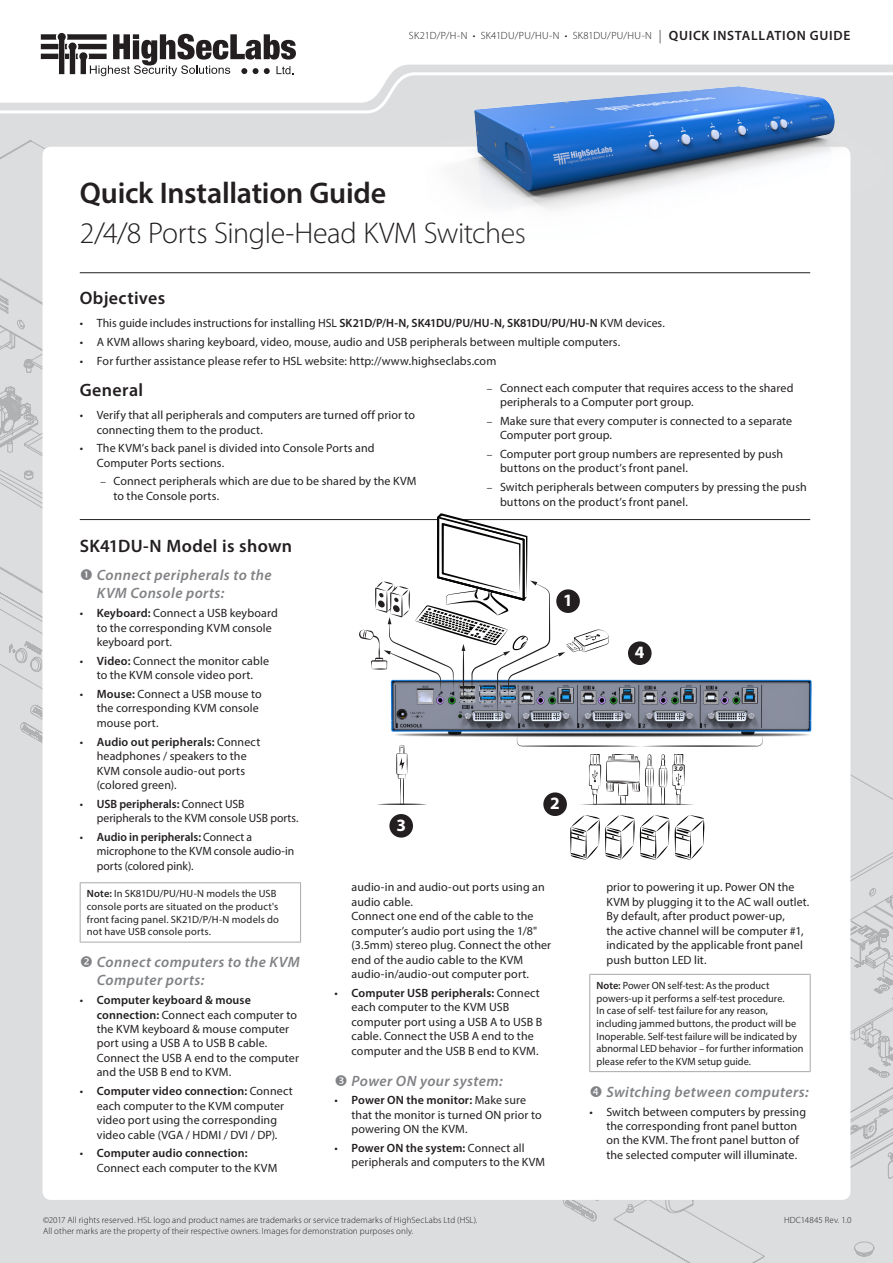
<style>
.page{position:relative;width:893px;height:1263px;background:#dcdddf}
.page>*{position:absolute;margin:0;border:0;box-sizing:border-box;transform-origin:0 0}
.Headers{font:300 30px "Myriad Pro";letter-spacing:-.01em;color:#231f20}
.Headers-2{font:600 30px "Myriad Pro";letter-spacing:-.01em;color:#231f20}
.Body_heads{font:600 18px "Myriad Pro";letter-spacing:.02em;color:#231f20}
.t1{font:700 17.4px "Myriad Pro";color:#fff}
.Body_heads-2{font:italic 600 15px/18px "Myriad Pro";letter-spacing:.03em;color:#808285}
.t2{font:12px/14.4px "Myriad Pro";letter-spacing:.01em;color:#231f20}
.Body_Plain_-_Notes{font:10.5px/12.6px "Myriad Pro";letter-spacing:.005em;color:#231f20}
.t3{font:300 10.5px "Myriad Pro";letter-spacing:.02em;color:#231f20}
.t4{font:300 9px/10.5px "Myriad Pro";letter-spacing:.015em;color:#231f20}
.t5{font:italic 700 6.9px "Myriad Pro";color:#231f20}
.s1{font-size:13.5px}
.s2{font-weight:600;font-size:13.5px}
.s3{font-weight:600}
.s4{font-family:"Minion Pro"}
</style>
<div class="page">
<div style="left:0;top:0;width:893px;height:33px;background:#fff"></div>
<svg style="left:0;top:33px;width:893px;height:81px"></svg>
<svg style="left:563px;top:614px;width:330px;height:649px"></svg>
<svg style="left:0;top:140px;width:49px;height:692px"></svg>
<div style="left:43px;top:147px;width:807px;height:1053px;background:#fff;border-radius:9px"></div>
<hr style="left:80px;top:272px;width:730px;height:1px;background:#231f20">
<hr style="left:80px;top:519px;width:730px;height:1px;background:#231f20">
<img style="left:391px;top:679px;width:421px;height:63px">
<svg style="left:581px;top:754px;width:113px;height:51px"></svg>
<svg style="left:570px;top:815px;width:99px;height:45px"></svg>
<svg style="left:675px;top:815px;width:29px;height:45px"></svg>
<div style="left:543px;top:792px;width:24px;height:24px;background:#231f20;border-radius:50%"></div>
<div style="left:389px;top:814px;width:24px;height:24px;background:#231f20;border-radius:50%"></div>
<div style="left:628px;top:641px;width:24px;height:24px;background:#231f20;border-radius:50%"></div>
<svg style="left:517px;top:734px;width:246px;height:13px"></svg>
<svg style="left:377px;top:746px;width:50px;height:59px"></svg>
<svg style="left:359px;top:513px;width:250px;height:206px"></svg>
<hr style="left:80px;top:882px;width:221px;height:1px;background:#a8a9ad">
<hr style="left:80px;top:883px;width:1px;height:59px;background:#a8a9ad">
<hr style="left:300px;top:883px;width:1px;height:59px;background:#a8a9ad">
<hr style="left:80px;top:942px;width:221px;height:1px;background:#a8a9ad">
<hr style="left:589px;top:974px;width:222px;height:1px;background:#a8a9ad">
<hr style="left:589px;top:975px;width:1px;height:96px;background:#a8a9ad">
<hr style="left:810px;top:975px;width:1px;height:96px;background:#a8a9ad">
<hr style="left:589px;top:1071px;width:222px;height:1px;background:#a8a9ad">
<img style="left:425px;top:11px;width:459px;height:258px">
<p class="t3" style="left:409px;top:30px;width:443px">SK21D/P/H-N • SK41DU/PU/HU-N • SK81DU/PU/HU-N <span class="s1">|</span> <span class="s2">QUICK INSTALLATION GUIDE</span></p>
<p class="Headers-2" style="left:80px;top:173px;width:308px">Quick Installation Guide</p>
<p class="Headers" style="left:80px;top:216px;width:448px">2/4/8 Ports Single-Head KVM Switches</p>
<p class="Body_heads" style="left:80px;top:287px;width:87px">Objectives</p>
<p class="t2" style="left:80px;top:316px;width:586px">• This guide includes instructions for installing HSL <span class="s3">SK21D/P/H-N, SK41DU/PU/HU-N, SK81DU/PU/HU-N</span> KVM devices.</p>
<p class="t2" style="left:80px;top:335px;width:542px">• A KVM allows sharing keyboard, video, mouse, audio and USB peripherals between multiple computers.</p>
<p class="t2" style="left:80px;top:353px;width:418px">• For further assistance please refer to HSL website: http://www.highseclabs.com</p>
<p class="Body_heads" style="left:80px;top:379px;width:65px">General</p>
<p class="t2" style="left:97px;top:408px;width:320px;text-indent:-17px">• Verify that all peripherals and computers are turned off prior to connecting them to the product.</p>
<p class="t2" style="left:97px;top:441px;width:279px;text-indent:-17px">• The KVM’s back panel is divided into Console Ports and<br>Computer Ports sections.</p>
<p class="t2" style="left:114px;top:474px;width:304px;text-indent:-14px"><span class="s4">–</span> Connect peripherals which are due to be shared by the KVM to the Console ports.</p>
<p class="t2" style="left:500px;top:380px;width:295px;text-indent:-14px"><span class="s4">–</span> Connect each computer that requires access to the shared peripherals to a Computer port group.</p>
<p class="t2" style="left:500px;top:413px;width:294px;text-indent:-14px"><span class="s4">–</span> Make sure that every computer is connected to a separate<br>Computer port group.</p>
<p class="t2" style="left:500px;top:446px;width:285px;text-indent:-14px"><span class="s4">–</span> Computer port group numbers are represented by push buttons on the product’s front panel.</p>
<p class="t2" style="left:500px;top:480px;width:308px;text-indent:-14px"><span class="s4">–</span> Switch peripherals between computers by pressing the push buttons on the product’s front panel.</p>
<p class="Body_heads" style="left:80px;top:535px;width:214px">SK41DU-N Model is shown</p>
<p class="Body_heads-2" style="left:97px;top:566px;width:176px">Connect peripherals to the<br>KVM Console ports:</p>
<p class="t2" style="left:97px;top:606px;width:183px;text-indent:-17px">• <span class="s3">Keyboard:</span> Connect a USB keyboard to the corresponding KVM console keyboard port.</p>
<p class="t2" style="left:80px;top:653px;width:191px;text-align:center">• <span class="s3">Video:</span> Connect the monitor cable to the KVM console video port.</p>
<p class="t2" style="left:97px;top:686px;width:166px;text-indent:-17px">• <span class="s3">Mouse:</span> Connect a USB mouse to the corresponding KVM console mouse port.</p>
<p class="t2" style="left:97px;top:734px;width:165px;text-indent:-17px">• <span class="s3">Audio out peripherals:</span> Connect headphones / speakers to the<br>KVM console audio-out ports (colored green).</p>
<p class="t2" style="left:97px;top:796px;width:203px;text-indent:-17px">• <span class="s3">USB peripherals:</span> Connect USB peripherals to the KVM console USB ports.</p>
<p class="t2" style="left:97px;top:829px;width:199px;text-indent:-17px">• <span class="s3">Audio in peripherals:</span> Connect a microphone to the KVM console audio-in ports (colored pink).</p>
<p class="Body_Plain_-_Notes" style="left:87px;top:887px;width:193px"><span class="s3">Note:</span> In SK81DU/PU/HU-N models the USB console ports are situated on the product's front facing panel. SK21D/P/H-N models do not have USB console ports.</p>
<p class="Body_heads-2" style="left:97px;top:953px;width:204px">Connect computers to the KVM<br>Computer ports:</p>
<p class="t2" style="left:97px;top:993px;width:204px;text-indent:-17px">• <span class="s3">Computer keyboard &amp; mouse connection:</span> Connect each computer to the KVM keyboard &amp; mouse computer port using a USB A to USB B cable.<br>Connect the USB A end to the computer and the USB B end to KVM.</p>
<p class="t2" style="left:97px;top:1084px;width:197px;text-indent:-17px">• <span class="s3">Computer video connection:</span> Connect each computer to the KVM computer video port using the corresponding video cable (VGA / HDMI / DVI / DP).</p>
<p class="t2" style="left:97px;top:1146px;width:182px;text-indent:-17px">• <span class="s3">Computer audio connection:<br></span>Connect each computer to the KVM</p>
<p class="t1" style="left:563px;top:589px;width:11px">1</p>
<p class="t1" style="left:635px;top:641px;width:11px">4</p>
<p class="t1" style="left:396px;top:814px;width:11px">3</p>
<p class="t1" style="left:550px;top:792px;width:11px">2</p>
<p class="t2" style="left:352px;top:880px;width:201px">audio-in and audio-out ports using an audio cable.<br>Connect one end of the cable to the computer’s audio port using the 1/8" (3.5mm) stereo plug. Connect the other end of the audio cable to the KVM audio-in/audio-out computer port.</p>
<p class="t2" style="left:352px;top:985px;width:192px;text-indent:-17px">• <span class="s3">Computer USB peripherals:</span> Connect each computer to the KVM USB computer port using a USB A to USB B cable. Connect the USB A end to the computer and the USB B end to KVM.</p>
<p class="Body_heads-2" style="left:352px;top:1071px;width:153px">Power ON your system:</p>
<p class="t2" style="left:352px;top:1093px;width:191px;text-indent:-17px">• <span class="s3">Power ON the monitor:</span> Make sure that the monitor is turned ON prior to powering ON the KVM.</p>
<p class="t2" style="left:352px;top:1140px;width:195px;text-indent:-17px">• <span class="s3">Power ON the system:</span> Connect all peripherals and computers to the KVM</p>
<p class="t5" style="left:674px;top:765px;width:11px">3.0</p>
<p class="t2" style="left:606px;top:880px;width:204px">prior to powering it up. Power ON the KVM by plugging it to the AC wall outlet.<br>By default, after product power-up,<br>the active channel will be computer #1, indicated by the applicable front panel push button LED lit.</p>
<p class="Body_Plain_-_Notes" style="left:596px;top:979px;width:208px"><span class="s3">Note:</span> Power ON self-test: As the product powers-up it performs a self-test procedure.<br>In case of self- test failure for any reason, including jammed buttons, the product will be Inoperable. Self-test failure will be indicated by abnormal LED behavior – for further information please refer to the KVM setup guide.</p>
<p class="Body_heads-2" style="left:606px;top:1082px;width:204px">Switching between computers:</p>
<p class="t2" style="left:606px;top:1104px;width:201px;text-indent:-17px">• Switch between computers by pressing the corresponding front panel button on the KVM. The front panel button of the selected computer will illuminate.</p>
<p class="t4" style="left:43px;top:1215px;width:436px">©2017 All rights reserved. HSL logo and product names are trademarks or service trademarks of HighSecLabs Ltd (HSL).<br>All other marks are the property of their respective owners. Images for demonstration purposes only.</p>
<p class="t4" style="left:784px;top:1215px;width:69px">HDC14845 Rev. 1.0</p>
</div>
